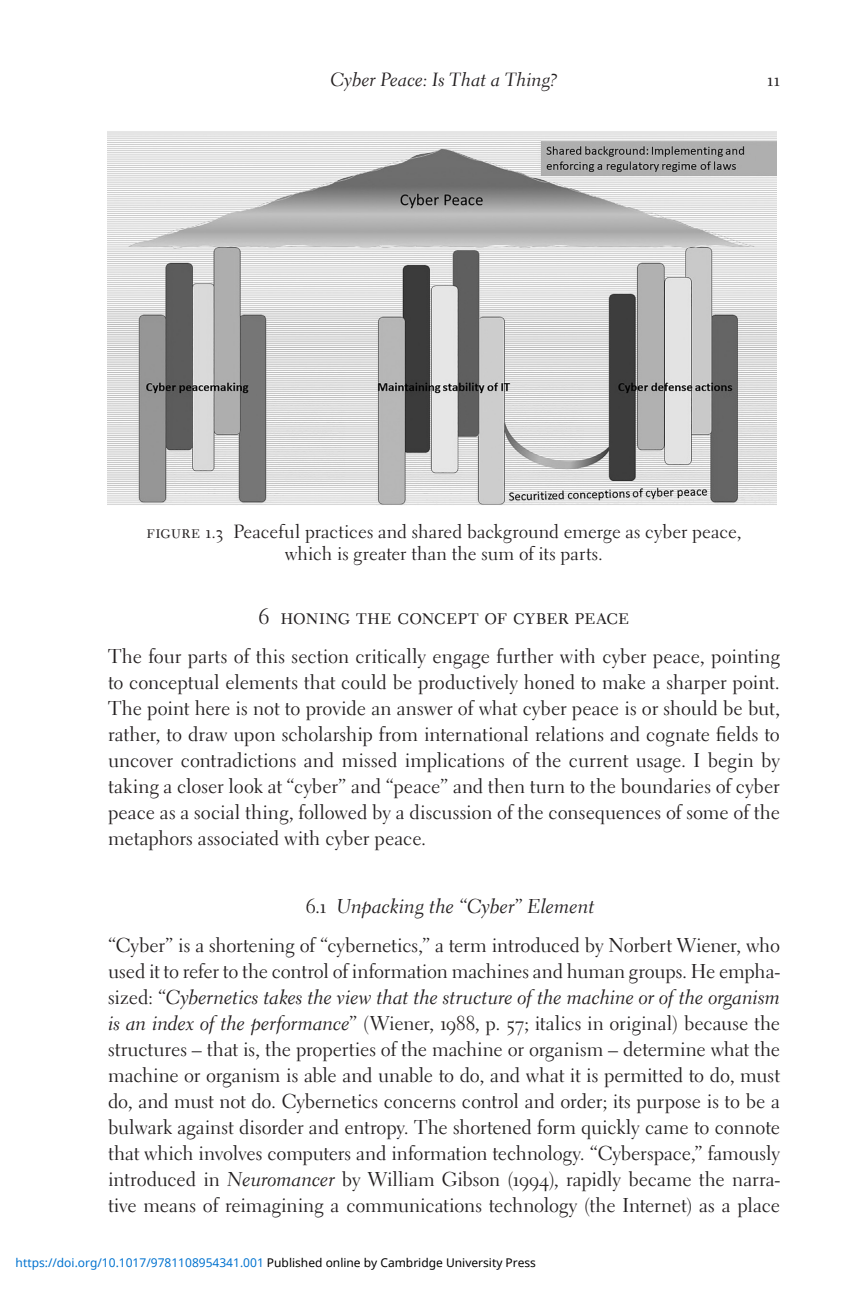
<style>
.page{position:relative;width:864px;height:1296px;background:#fff}
.page>*{position:absolute;margin:0;border:0;box-sizing:border-box;transform-origin:0 0}
.t1{font:22px "Electra LT Std";color:#231f20}
.t2{font:20px/26px "Electra LT Std";letter-spacing:-.005em;color:#231f20;text-align:justify}
.t3{font:20px "Electra LT Std Cursive";letter-spacing:-.005em;color:#231f20}
.t4{font:19px/22px "Electra LT Std";letter-spacing:.005em;color:#231f20;text-align:center}
.t5{font:19px "Electra LT Std Cursive";color:#231f20}
.t6{font:12px "Noto Sans";color:#0172cf}
.s1{font-size:18px}
.s2{font-family:"Electra LT Std"}
.s3{font-family:"Electra LT Std Cursive"}
.s4{color:#000}
</style>
<div class="page">
<img style="left:108px;top:131px;width:669px;height:374px">
<p class="t5" style="left:330px;top:68px;width:229px">Cyber Peace: Is That a Thing?</p>
<p class="t4" style="left:767px;top:68px;width:14px">11</p>
<p class="t4" style="left:146px;top:521px;width:597px"><span class="s1">figure 1.3</span> Peaceful practices and shared background emerge as cyber peace, which is greater than the sum of its parts.</p>
<p class="t1" style="left:258px;top:603px;width:373px">6 Honing the Concept of Cyber Peace</p>
<p class="t2" style="left:108px;top:644px;width:674px">The four parts of this section critically engage further with cyber peace, pointing to conceptual elements that could be productively honed to make a sharper point.<br>The point here is not to provide an answer of what cyber peace is or should be but, rather, to draw upon scholarship from international relations and cognate fields to uncover contradictions and missed implications of the current usage. I begin by taking a closer look at “cyber” and “peace” and then turn to the boundaries of cyber peace as a social thing, followed by a discussion of the consequences of some of the metaphors associated with cyber peace.</p>
<p class="t3" style="left:306px;top:894px;width:290px"><span class="s2">6.1</span> Unpacking the “Cyber” Element</p>
<p class="t2" style="left:108px;top:933px;width:674px">“Cyber” is a shortening of “cybernetics,” a term introduced by Norbert Wiener, who used it to refer to the control of information machines and human groups. He empha-</p>
<p class="t3" style="left:108px;top:985px;width:673px"><span class="s2">sized: “</span>Cybernetics takes the view that the structure of the machine or of the organism</p>
<p class="t2" style="left:108px;top:1011px;width:674px"><span class="s3">is an index of the performance</span>” (Wiener, 1988, p. 57; italics in original) because the structures – that is, the properties of the machine or organism – determine what the machine or organism is able and unable to do, and what it is permitted to do, must do, and must not do. Cybernetics concerns control and order; its purpose is to be a bulwark against disorder and entropy. The shortened form quickly came to connote that which involves computers and information technology. “Cyberspace,” famously introduced in <span class="s3">Neuromancer</span> by William Gibson (1994), rapidly became the narra&shy;tive means of reimagining a communications technology (the Internet) as a place</p>
<p class="t6" style="left:16px;top:1255px;width:522px">https://doi.org/10.1017/9781108954341.001 <span class="s4">Published online by Cambridge University Press</span></p>
</div>
